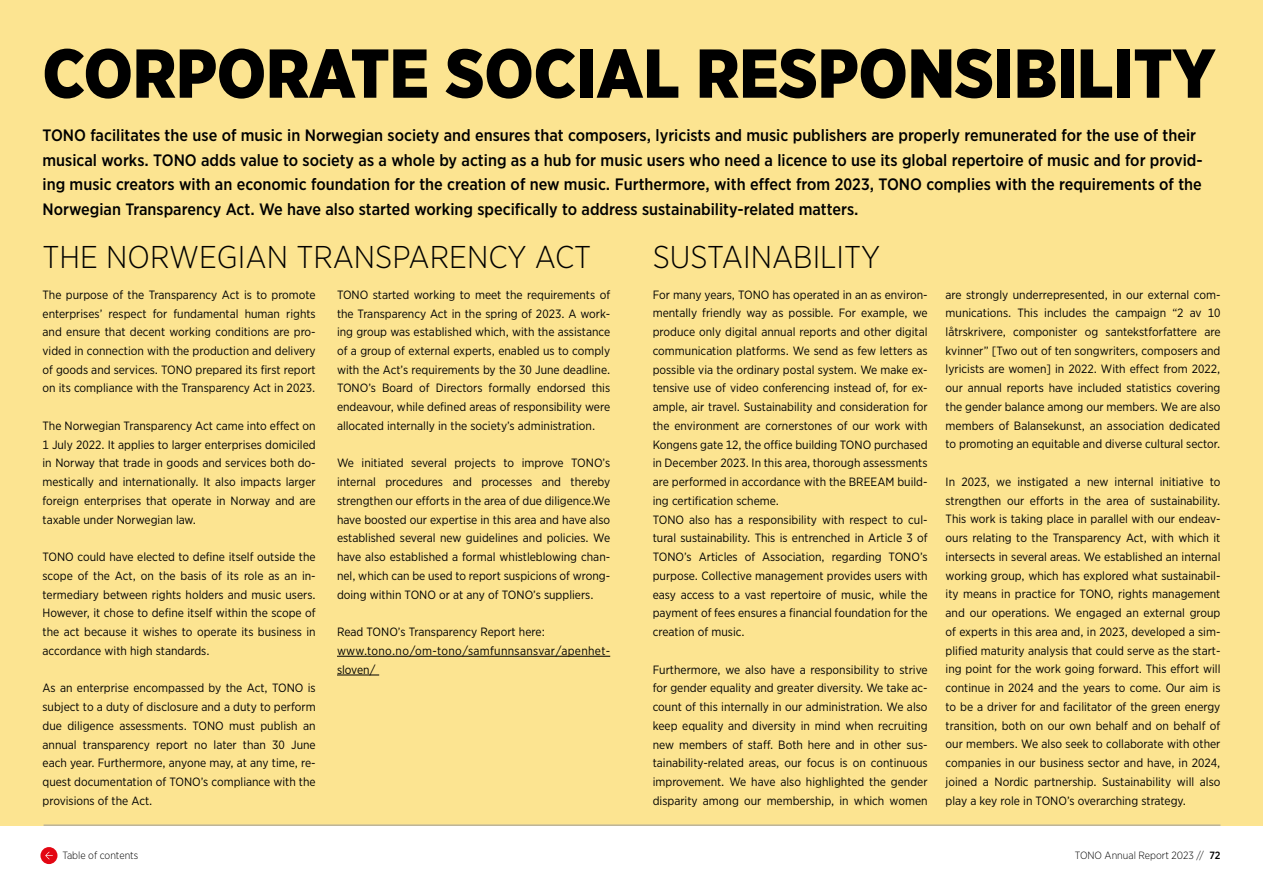
<style>
.page{position:relative;width:1263px;height:893px;background:#fff}
.page>*{position:absolute;margin:0;border:0;box-sizing:border-box;transform-origin:0 0}
.t1{font:900 69px "Gotham Narrow";color:#000}
.t2{font:300 31.5px "Gotham Narrow";color:#000}
.t3{font:500 16.5px/24.8px "Gotham Narrow";color:#000}
.t4{font:12px/18.8px "Gotham Narrow";color:#000;text-align:justify}
.t5{font:300 10.5px "Gotham Narrow";color:#000}
.s1{font-weight:500}
</style>
<div class="page">
<div style="left:0;top:0;width:1263px;height:826px;background:#fce491"></div>
<div style="left:40px;top:847px;width:17px;height:17px;background:#e30613;border-radius:50%"></div>
<svg style="left:45px;top:852px;width:8px;height:7px"></svg>
<hr style="left:44px;top:825px;width:1176px;height:1px;background:#9d9d9c">
<hr style="left:337px;top:656px;width:273px;height:1px;background:#000">
<hr style="left:337px;top:675px;width:42px;height:1px;background:#000">
<h1 class="t1" style="left:43px;top:28px;width:1174px">CORPORATE SOCIAL RESPONSIBILITY</h1>
<p class="t3" style="left:43px;top:122px;width:1162px">TONO facilitates the use of music in Norwegian society and ensures that composers, lyricists and music publishers are properly remunerated for the use of their musical works. TONO adds value to society as a whole by acting as a hub for music users who need a licence to use its global repertoire of music and for provid&shy;ing music creators with an economic foundation for the creation of new music. Furthermore, with effect from 2023, TONO complies with the requirements of the Norwegian Transparency Act. We have also started working specifically to address sustainability-related matters.</p>
<h2 class="t2" style="left:43px;top:237px;width:550px">THE NORWEGIAN TRANSPARENCY ACT</h2>
<h2 class="t2" style="left:653px;top:237px;width:229px">SUSTAINABILITY</h2>
<p class="t4" style="left:43px;top:285px;width:275px">The purpose of the Transparency Act is to promote enterprises’ respect for fundamental human rights and ensure that decent working conditions are pro&shy;vided in connection with the production and delivery of goods and services. TONO prepared its first report on its compliance with the Transparency Act in 2023.</p>
<p class="t4" style="left:43px;top:416px;width:275px">The Norwegian Transparency Act came into effect on 1 July 2022. It applies to larger enterprises domiciled in Norway that trade in goods and services both do&shy;mestically and internationally. It also impacts larger foreign enterprises that operate in Norway and are taxable under Norwegian law.</p>
<p class="t4" style="left:43px;top:547px;width:275px">TONO could have elected to define itself outside the scope of the Act, on the basis of its role as an in&shy;termediary between rights holders and music users.<br>However, it chose to define itself within the scope of the act because it wishes to operate its business in accordance with high standards.</p>
<p class="t4" style="left:43px;top:679px;width:275px">As an enterprise encompassed by the Act, TONO is subject to a duty of disclosure and a duty to perform due diligence assessments. TONO must publish an annual transparency report no later than 30 June each year. Furthermore, anyone may, at any time, re&shy;quest documentation of TONO’s compliance with the provisions of the Act.</p>
<p class="t4" style="left:337px;top:285px;width:275px">TONO started working to meet the requirements of the Transparency Act in the spring of 2023. A work&shy;ing group was established which, with the assistance of a group of external experts, enabled us to comply with the Act’s requirements by the 30 June deadline.<br>TONO’s Board of Directors formally endorsed this endeavour, while defined areas of responsibility were allocated internally in the society’s administration.</p>
<p class="t4" style="left:337px;top:454px;width:275px">We initiated several projects to improve TONO’s internal procedures and processes and thereby strengthen our efforts in the area of due diligence.We have boosted our expertise in this area and have also established several new guidelines and policies. We have also established a formal whistleblowing chan&shy;nel, which can be used to report suspicions of wrong&shy;doing within TONO or at any of TONO’s suppliers.</p>
<p class="t4" style="left:337px;top:622px;width:275px;text-align:left">Read TONO’s Transparency Report here: www.tono.no/om-tono/samfunnsansvar/apenhet&shy;sloven/</p>
<p class="t4" style="left:653px;top:285px;width:276px;text-align:left">For many years, TONO has operated in an as environ&shy;mentally friendly way as possible. For example, we produce only digital annual reports and other digital communication platforms. We send as few letters as possible via the ordinary postal system. We make ex&shy;tensive use of video conferencing instead of, for ex&shy;ample, air travel. Sustainability and consideration for the environment are cornerstones of our work with Kongens gate 12, the office building TONO purchased in December 2023. In this area, thorough assessments are performed in accordance with the BREEAM build&shy;ing certification scheme.<br>TONO also has a responsibility with respect to cul&shy;tural sustainability. This is entrenched in Article 3 of TONO’s Articles of Association, regarding TONO’s purpose. Collective management provides users with easy access to a vast repertoire of music, while the payment of fees ensures a financial foundation for the creation of music.</p>
<p class="t4" style="left:653px;top:660px;width:276px">Furthermore, we also have a responsibility to strive for gender equality and greater diversity. We take ac&shy;count of this internally in our administration. We also keep equality and diversity in mind when recruiting new members of staff. Both here and in other sus&shy;tainability-related areas, our focus is on continuous improvement. We have also highlighted the gender disparity among our membership, in which women</p>
<p class="t4" style="left:946px;top:285px;width:276px">are strongly underrepresented, in our external com&shy;munications. This includes the campaign “2 av 10 låtrskrivere, componister og santekstforfattere are kvinner” [Two out of ten songwriters, composers and lyricists are women] in 2022. With effect from 2022, our annual reports have included statistics covering the gender balance among our members. We are also members of Balansekunst, an association dedicated to promoting an equitable and diverse cultural sector.</p>
<p class="t4" style="left:946px;top:472px;width:276px">In 2023, we instigated a new internal initiative to strengthen our efforts in the area of sustainability.<br>This work is taking place in parallel with our endeav&shy;ours relating to the Transparency Act, with which it intersects in several areas. We established an internal working group, which has explored what sustainabil&shy;ity means in practice for TONO, rights management and our operations. We engaged an external group of experts in this area and, in 2023, developed a sim&shy;plified maturity analysis that could serve as the start&shy;ing point for the work going forward. This effort will continue in 2024 and the years to come. Our aim is to be a driver for and facilitator of the green energy transition, both on our own behalf and on behalf of our members. We also seek to collaborate with other companies in our business sector and have, in 2024, joined a Nordic partnership. Sustainability will also play a key role in TONO’s overarching strategy.</p>
<p class="t5" style="left:62px;top:849px;width:77px">Table of contents</p>
<p class="t5" style="left:1075px;top:849px;width:147px">TONO Annual Report 2023 // <span class="s1">72</span></p>
</div>
